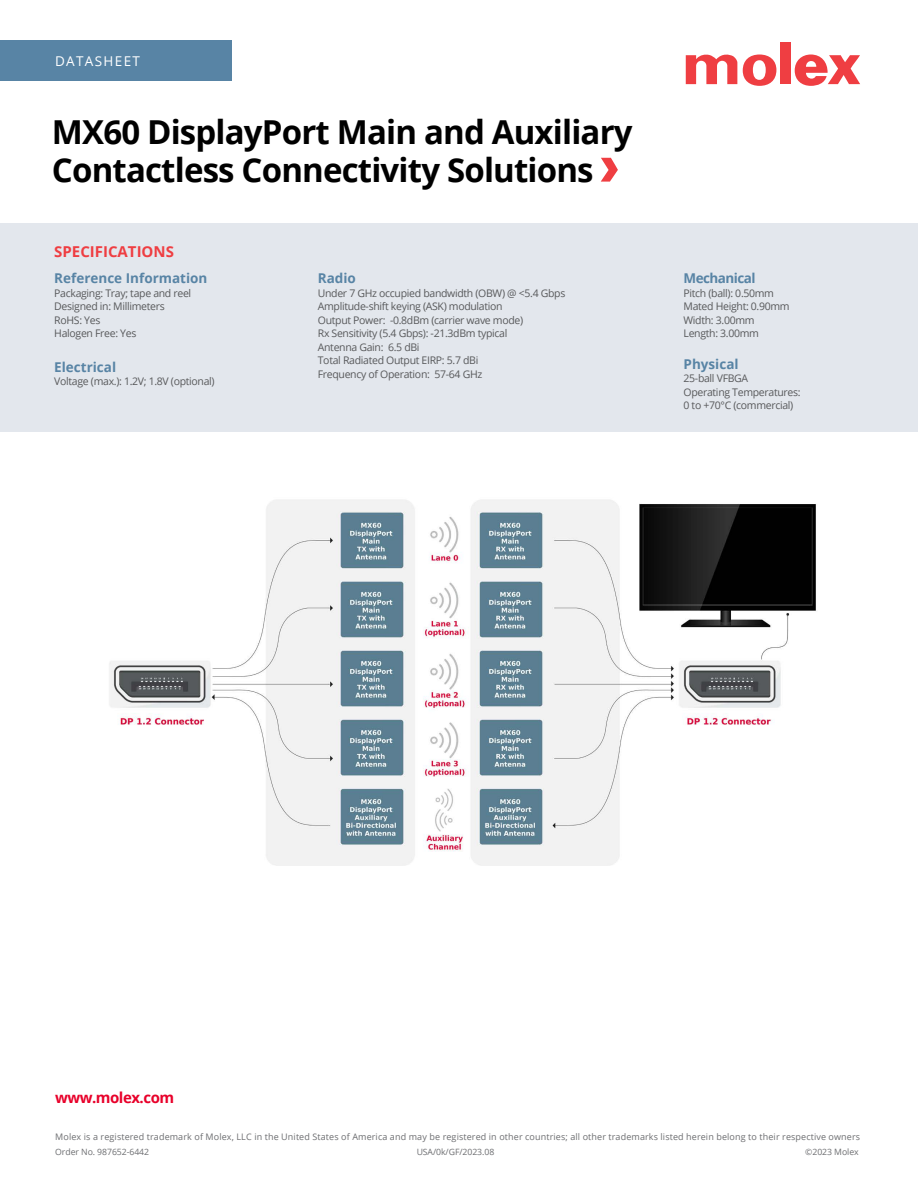
<style>
.page{position:relative;width:918px;height:1188px;background:#fff}
.page>*{position:absolute;margin:0;border:0;box-sizing:border-box;transform-origin:0 0}
.t1{font:700 33px/37.5px "Open Sans";letter-spacing:-.025em;color:#000}
.t2{font:700 15px "Open Sans";color:#ef3e42}
.t3{font:700 15px "Open Sans";letter-spacing:-.03em;color:#e8002a}
.t4{font:700 13.5px "Open Sans";color:#5884a5}
.t5{font:700 13.5px "Open Sans";letter-spacing:-.04em;color:#5884a5}
.t6{font:13.5px "Open Sans";letter-spacing:.1em;color:#fff}
.t7{font:10.5px/13.5px "Open Sans";letter-spacing:-.03em;color:#58595b}
.t8{font:9px "Open Sans";letter-spacing:.01em;color:#6d6e71}
.t9{font:8.7px "Open Sans";letter-spacing:-.01em;color:#6d6e71}
</style>
<div class="page">
<div style="left:0;top:223px;width:918px;height:209px;background:#e3e7ed"></div>
<div style="left:0;top:40px;width:231px;height:41px;background:#5884a5"></div>
<div style="left:780px;top:43px;width:10px;height:41px;background:#ef3e42"></div>
<svg style="left:743px;top:55px;width:33px;height:31px"></svg>
<svg style="left:686px;top:54px;width:51px;height:30px"></svg>
<svg style="left:795px;top:55px;width:65px;height:31px"></svg>
<svg style="left:601px;top:158px;width:17px;height:24px"></svg>
<img style="left:109px;top:500px;width:707px;height:366px">
<p class="t6" style="left:55px;top:52px;width:87px">DATASHEET</p>
<h1 class="t1" style="left:52px;top:113px;width:582px">MX60 DisplayPort Main and Auxiliary<br>Contactless Connectivity Solutions</h1>
<h2 class="t2" style="left:54px;top:241px;width:121px">SPECIFICATIONS</h2>
<p class="t4" style="left:54px;top:269px;width:155px">Reference Information</p>
<p class="t7" style="left:54px;top:286px;width:139px">Packaging: Tray; tape and reel<br>Designed in: Millimeters<br>RoHS: Yes<br>Halogen Free: Yes</p>
<p class="t4" style="left:54px;top:357px;width:63px">Electrical</p>
<p class="t7" style="left:54px;top:375px;width:162px">Voltage (max.): 1.2V; 1.8V (optional)</p>
<p class="t4" style="left:318px;top:269px;width:40px">Radio</p>
<p class="t7" style="left:318px;top:286px;width:249px">Under 7 GHz occupied bandwidth (OBW) @ &lt;5.4 Gbps Amplitude-shift keying (ASK) modulation<br>Output Power: -0.8dBm (carrier wave mode)<br>Rx Sensitivity (5.4 Gbps): -21.3dBm typical<br>Antenna Gain: 6.5 dBi<br>Total Radiated Output EIRP: 5.7 dBi<br>Frequency of Operation: 57-64 GHz</p>
<p class="t5" style="left:684px;top:269px;width:74px">Mechanical</p>
<p class="t7" style="left:684px;top:286px;width:108px">Pitch (ball): 0.50mm<br>Mated Height: 0.90mm<br>Width: 3.00mm<br>Length: 3.00mm</p>
<p class="t4" style="left:684px;top:354px;width:57px">Physical</p>
<p class="t7" style="left:684px;top:372px;width:119px">25-ball VFBGA<br>Operating Temperatures:<br>0 to +70°C (commercial)</p>
<h2 class="t3" style="left:55px;top:1087px;width:121px">www.molex.com</h2>
<p class="t8" style="left:55px;top:1130px;width:806px">Molex is a registered trademark of Molex, LLC in the United States of America and may be registered in other countries; all other trademarks listed herein belong to their respective owners</p>
<p class="t9" style="left:55px;top:1145px;width:95px">Order No. 987652-6442</p>
<p class="t9" style="left:417px;top:1145px;width:79px">USA/0k/GF/2023.08</p>
<p class="t9" style="left:805px;top:1145px;width:55px">©2023 Molex</p>
</div>
